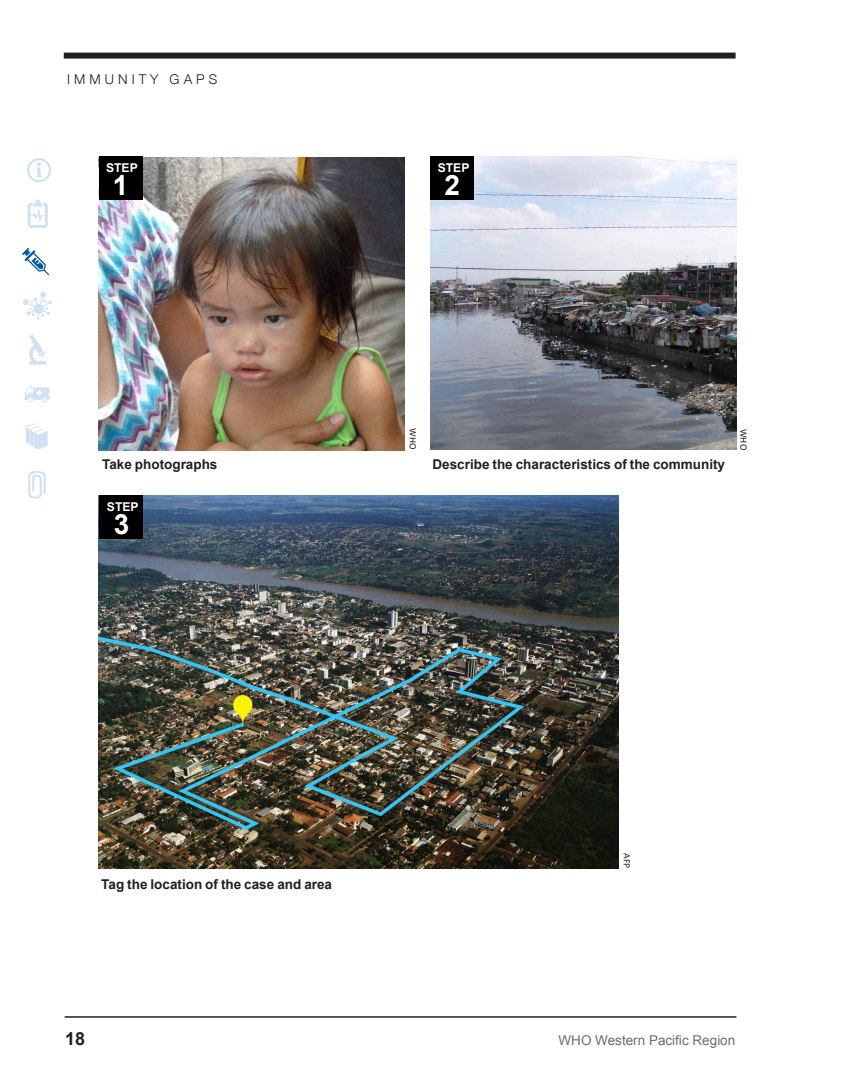
<style>
.page{position:relative;width:864px;height:1080px;background:#fff}
.page>*{position:absolute;margin:0;border:0;box-sizing:border-box;transform-origin:0 0}
.t1{font:700 27.9px "Arial";color:#fff}
.t2{font:700 18px "Arial";color:#231f20}
.t3{font:700 13.5px "Arial";color:#231f20}
.t4{font:13.5px "Arial";color:#6c6d70}
.t5{font:300 13.5px "Helvetica Neue";letter-spacing:.3em;color:#231f20}
.t6{font:700 12.15px "Arial";color:#fff}
.t7{font:9.75px "Calibri";color:#231f20}
</style>
<div class="page">
<svg style="left:28px;top:471px;width:18px;height:28px"></svg>
<div style="left:64px;top:53px;width:672px;height:6px;background:#231f20"></div>
<svg style="left:29px;top:335px;width:18px;height:30px"></svg>
<svg style="left:28px;top:199px;width:20px;height:29px"></svg>
<svg style="left:22px;top:248px;width:27px;height:27px"></svg>
<svg style="left:23px;top:292px;width:29px;height:28px"></svg>
<svg style="left:24px;top:385px;width:26px;height:17px"></svg>
<svg style="left:26px;top:423px;width:22px;height:26px"></svg>
<svg style="left:27px;top:158px;width:24px;height:24px"></svg>
<hr style="left:65px;top:1016px;width:671px;height:2px;background:#231f20">
<img style="left:99px;top:157px;width:306px;height:293px">
<img style="left:430px;top:156px;width:306px;height:294px">
<img style="left:99px;top:495px;width:520px;height:374px">
<div style="left:99px;top:156px;width:44px;height:44px;background:#000"></div>
<div style="left:430px;top:156px;width:44px;height:44px;background:#000"></div>
<div style="left:99px;top:495px;width:44px;height:44px;background:#000"></div>
<p class="t5" style="left:67px;top:70px;width:49px">I MMUNIT</p>
<p class="t5" style="left:150px;top:70px;width:69px">Y GAPS</p>
<p class="t6" style="left:106px;top:159px;width:33px">STEP</p>
<h1 class="t1" style="left:113px;top:166px;width:17px">1</h1>
<p class="t3" style="left:102px;top:456px;width:117px">Take photographs</p>
<p class="t6" style="left:107px;top:498px;width:33px">STEP</p>
<h1 class="t1" style="left:114px;top:506px;width:17px">3</h1>
<p class="t6" style="left:438px;top:159px;width:33px">STEP</p>
<h1 class="t1" style="left:445px;top:166px;width:17px">2</h1>
<p class="t7" style="left:419px;top:428px;width:23px;rotate:90deg">WHO</p>
<p class="t7" style="left:750px;top:429px;width:23px;rotate:90deg">WHO</p>
<p class="t3" style="left:433px;top:456px;width:294px">Describe the characteristics of the community</p>
<p class="t3" style="left:101px;top:876px;width:232px">Tag the location of the case and area</p>
<p class="t7" style="left:633px;top:853px;width:17px;rotate:90deg">AFP</p>
<h2 class="t2" style="left:65px;top:1027px;width:22px">18</h2>
<p class="t4" style="left:559px;top:1031px;width:178px">WHO Western Pacific Region</p>
</div>
